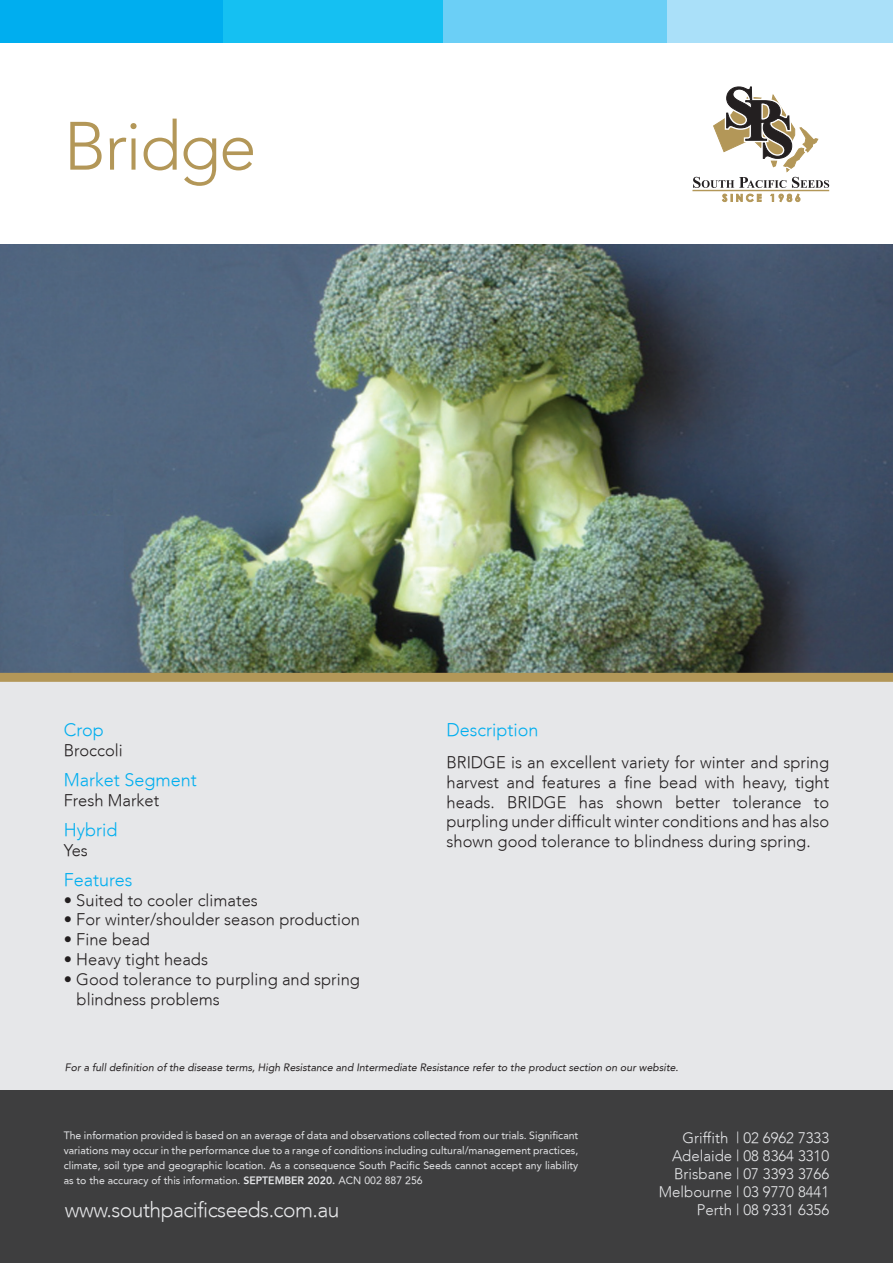
<style>
.page{position:relative;width:893px;height:1263px;background:#fff}
.page>*{position:absolute;margin:0;border:0;box-sizing:border-box;transform-origin:0 0}
.t1{font:300 67.5px "Avenir";letter-spacing:-.025em;color:#b39758}
.t2{font:300 21px "Avenir";letter-spacing:-.025em;color:#e6e7e9}
.t3{font:300 18px "Avenir";color:#00aeef}
.t4{font:300 16.5px/19.8px "Avenir";color:#231f20;text-align:justify}
.t5{font:300 15px/18px "Avenir";color:#e6e7e9;text-align:right}
.t6{font:10.5px/15px "Avenir";color:#e6e7e9;text-align:justify}
.t7{font:italic 10.5px "Avenir";color:#231f20}
.s1{font-weight:800}
</style>
<div class="page">
<img style="left:0;top:244px;width:893px;height:429px">
<div style="left:0;top:677px;width:893px;height:414px;background:#e6e7e9"></div>
<div style="left:0;top:1091px;width:893px;height:172px;background:#3e3e3f"></div>
<div style="left:0;top:0;width:223px;height:43px;background:#00aeef"></div>
<div style="left:223px;top:0;width:224px;height:43px;background:#15c0f2"></div>
<div style="left:444px;top:0;width:224px;height:43px;background:#6bcff6"></div>
<div style="left:668px;top:0;width:225px;height:43px;background:#aae0f9"></div>
<hr style="left:692px;top:190px;width:137px;height:1px;background:#b39758">
<svg style="left:722px;top:194px;width:39px;height:8px"></svg>
<svg style="left:771px;top:194px;width:29px;height:8px"></svg>
<svg style="left:693px;top:86px;width:136px;height:102px"></svg>
<div style="left:0;top:673px;width:893px;height:9px;background:#b39758"></div>
<h1 class="t1" style="left:64px;top:107px;width:194px">Bridge</h1>
<p class="t3" style="left:64px;top:720px;width:42px">Crop</p>
<p class="t4" style="left:64px;top:741px;width:60px">Broccoli</p>
<p class="t3" style="left:64px;top:769px;width:135px">Market Segment</p>
<p class="t4" style="left:64px;top:790px;width:97px">Fresh Market</p>
<p class="t3" style="left:64px;top:819px;width:55px">Hybrid</p>
<p class="t4" style="left:64px;top:840px;width:26px">Yes</p>
<p class="t3" style="left:64px;top:869px;width:70px">Features</p>
<p class="t4" style="left:64px;top:890px;width:196px">• Suited to cooler climates</p>
<p class="t4" style="left:64px;top:910px;width:298px">• For winter/shoulder season production</p>
<p class="t4" style="left:64px;top:930px;width:88px">• Fine bead</p>
<p class="t4" style="left:64px;top:949px;width:146px">• Heavy tight heads</p>
<p class="t4" style="left:77px;top:969px;width:285px;text-indent:-13px">• Good tolerance to purpling and spring blindness problems</p>
<p class="t3" style="left:446px;top:720px;width:93px">Description</p>
<p class="t4" style="left:446px;top:752px;width:384px">BRIDGE is an excellent variety for winter and spring harvest and features a fine bead with heavy, tight heads. BRIDGE has shown better tolerance to purpling under difficult winter conditions and has also shown good tolerance to blindness during spring.</p>
<p class="t7" style="left:65px;top:1061px;width:615px">For a full definition of the disease terms, High Resistance and Intermediate Resistance refer to the product section on our website.</p>
<p class="t6" style="left:64px;top:1128px;width:516px">The information provided is based on an average of data and observations collected from our trials. Significant variations may occur in the performance due to a range of conditions including cultural/management practices, climate, soil type and geographic location. As a consequence South Pacific Seeds cannot accept any liability as to the accuracy of this information. <span class="s1">SEPTEMBER 2020.</span> ACN 002 887 256</p>
<p class="t5" style="left:659px;top:1129px;width:172px">Griffith | 02 6962 7333<br>Adelaide | 08 8364 3310<br>Brisbane | 07 3393 3766<br>Melbourne | 03 9770 8441<br>Perth | 08 9331 6356</p>
<p class="t2" style="left:65px;top:1197px;width:276px">www.southpacificseeds.com.au</p>
</div>
